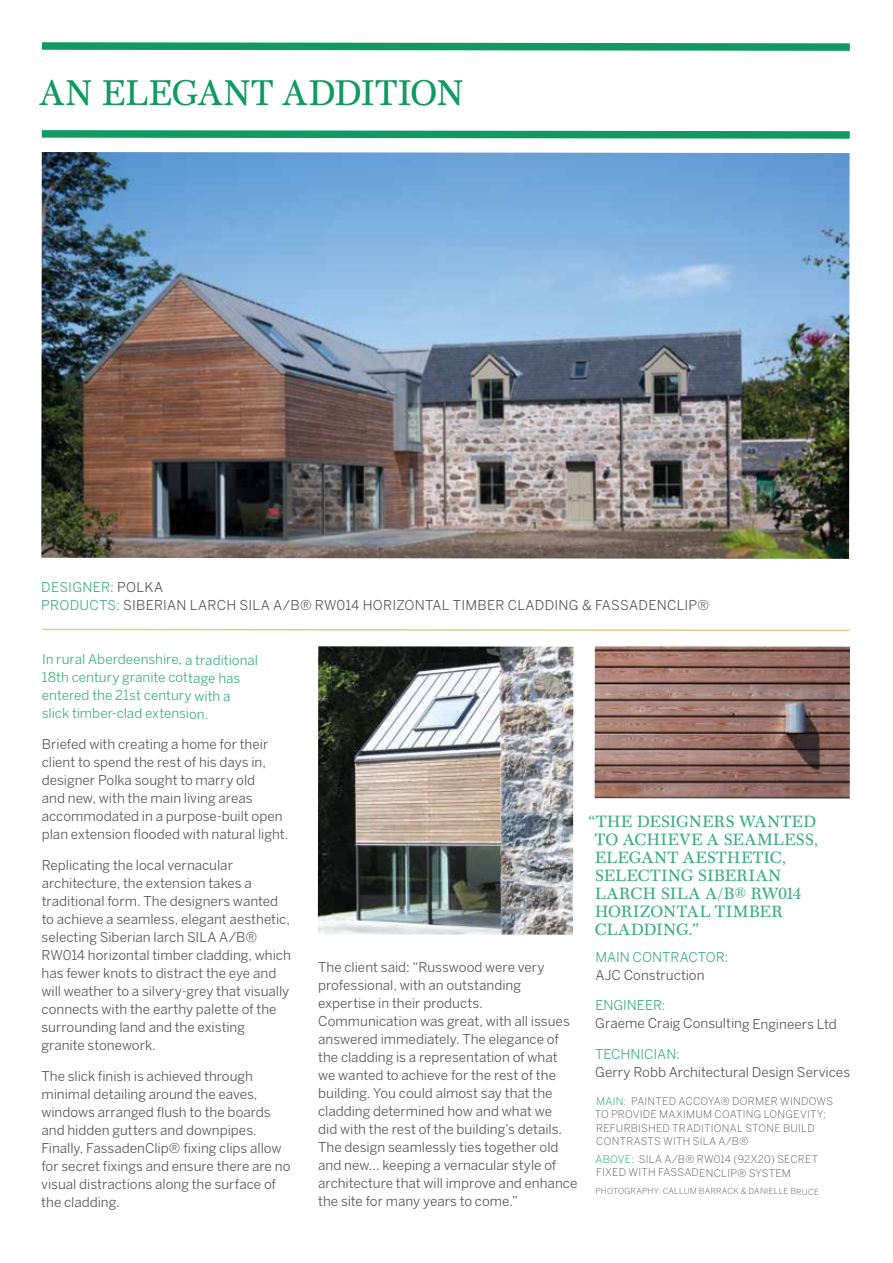
<style>
.page{position:relative;width:893px;height:1263px;background:#fff}
.page>*{position:absolute;margin:0;border:0;box-sizing:border-box;transform-origin:0 0}
.t1{font:36px "Scotch FB Text";letter-spacing:.01em;color:#119962;scale:.95 1}
.t2{font:16.5px/18px "Scotch FB Text";letter-spacing:.01em;color:#41ae82}
.t3{font:13.5px/18px "Benton Sans";letter-spacing:-.005em;color:#575756}
.t4{font:13.5px/18px "Benton Sans";letter-spacing:-.005em;color:#41ae82}
.t5{font:13.5px/18.5px "Benton Sans";letter-spacing:.015em;color:#575756}
.t6{font:300 10.5px/13.5px "Benton Sans";letter-spacing:.02em;color:#575756}
.t7{font:300 8.25px "Benton Sans";letter-spacing:.025em;color:#575756}
.s1{color:#41ae82}
.s2{color:#119962}
</style>
<div class="page">
<svg style="left:42px;top:628px;width:808px;height:4px"></svg>
<img style="left:41px;top:152px;width:809px;height:407px">
<svg style="left:41px;top:42px;width:809px;height:9px;background:#38a97c"></svg>
<svg style="left:41px;top:130px;width:809px;height:9px;background:#38a97c"></svg>
<img style="left:318px;top:646px;width:255px;height:289px">
<img style="left:595px;top:646px;width:255px;height:152px">
<h1 class="t1" style="left:39px;top:72px;width:448px">AN ELEGANT ADDITION</h1>
<p class="t5" style="left:41px;top:577px;width:669px"><span class="s1">DESIGNER:</span> POLKA<br><span class="s1">PRODUCTS:</span> SIBERIAN LARCH SILA A/B® RW014 HORIZONTAL TIMBER CLADDING &amp; FASSADENCLIP®</p>
<p class="t4" style="left:42px;top:650px;width:218px">In rural Aberdeenshire, a traditional 18th century granite cottage has entered the 21st century with a slick timber-clad extension.</p>
<p class="t3" style="left:42px;top:735px;width:248px">Briefed with creating a home for their client to spend the rest of his days in, designer Polka sought to marry old<br>and new, with the main living areas accommodated in a purpose-built open plan extension flooded with natural light.</p>
<p class="t3" style="left:41px;top:856px;width:251px">Replicating the local vernacular architecture, the extension takes a traditional form. The designers wanted to achieve a seamless, elegant aesthetic, selecting Siberian larch SILA A/B® RW014 horizontal timber cladding, which has fewer knots to distract the eye and will weather to a silvery-grey that visually connects with the earthy palette of the surrounding land and the existing granite stonework.</p>
<p class="t3" style="left:41px;top:1066px;width:251px">The slick finish is achieved through minimal detailing around the eaves, windows arranged flush to the boards and hidden gutters and downpipes.<br>Finally, FassadenClip® fixing clips allow for secret fixings and ensure there are no visual distractions along the surface of the cladding.</p>
<p class="t3" style="left:318px;top:958px;width:261px">The client said: “Russwood were very professional, with an outstanding expertise in their products.<br>Communication was great, with all issues answered immediately. The elegance of the cladding is a representation of what we wanted to achieve for the rest of the building. You could almost say that the cladding determined how and what we<br>did with the rest of the building’s details.<br>The design seamlessly ties together old and new… keeping a vernacular style of architecture that will improve and enhance the site for many years to come.”</p>
<p class="t2" style="left:595px;top:813px;width:225px;text-indent:-6px">“THE DESIGNERS WANTED<br>TO ACHIEVE A SEAMLESS,<br>ELEGANT AESTHETIC,<br>SELECTING SIBERIAN<br>LARCH SILA A/B® RW014<br>HORIZONTAL TIMBER<br>CLADDING.”</p>
<p class="t4" style="left:595px;top:947px;width:134px">MAIN CONTRACTOR:</p>
<p class="t3" style="left:595px;top:965px;width:111px">AJC Construction</p>
<p class="t4" style="left:595px;top:996px;width:72px">ENGINEER:</p>
<p class="t3" style="left:595px;top:1014px;width:243px">Graeme Craig Consulting Engineers Ltd</p>
<p class="t4" style="left:595px;top:1045px;width:86px">TECHNICIAN:</p>
<p class="t3" style="left:595px;top:1063px;width:256px">Gerry Robb Architectural Design Services</p>
<p class="t6" style="left:595px;top:1094px;width:240px"><span class="s2">MAIN:</span> PAINTED ACCOYA® DORMER WINDOWS TO PROVIDE MAXIMUM COATING LONGEVITY; REFURBISHED TRADITIONAL STONE BUILD CONTRASTS WITH SILA A/B®</p>
<p class="t6" style="left:595px;top:1152px;width:224px"><span class="s2">ABOVE:</span> SILA A/B® RW014 (92X20) SECRET<br>FIXED WITH FASSADENCLIP® SYSTEM</p>
<p class="t7" style="left:595px;top:1186px;width:225px">PHOTOGRAPHY: CALLUM BARRACK &amp; DANIELLE BRUCE</p>
</div>
